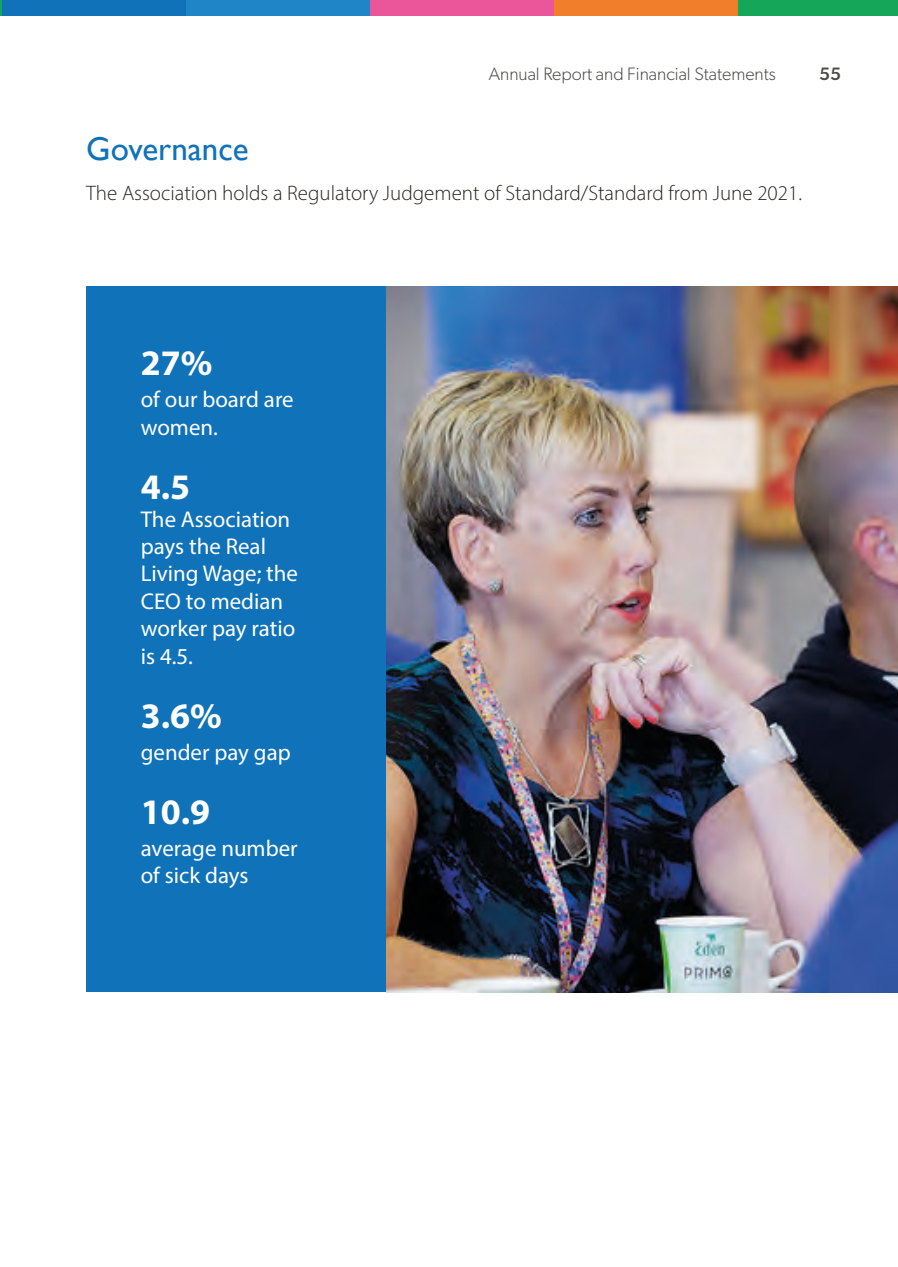
<style>
.page{position:relative;width:898px;height:1267px;background:#fff}
.page>*{position:absolute;margin:0;border:0;box-sizing:border-box;transform-origin:0 0}
.White_stat{font:700 36px "Myriad Pro";color:#fff}
.t1{font:33px "Gill Sans";color:#1072b9}
.White_stat_body{font:22.8px/27.5px "Myriad Pro";color:#fff}
.Stat{font:22.8px/27.5px "Myriad Pro";color:#fff}
.Body{font:300 21px "Myriad Pro";color:#272421}
.t2{font:300 18px "Gibson";color:#4b4b4a}
.t3{font:500 18px "Gibson";color:#4b4b4a}
</style>
<div class="page">
<div style="left:2px;top:0;width:184px;height:16px;background:#1072b9"></div>
<div style="left:186px;top:0;width:184px;height:16px;background:#1f85c7"></div>
<div style="left:370px;top:0;width:184px;height:16px;background:#eb5599"></div>
<div style="left:554px;top:0;width:184px;height:16px;background:#f07e2a"></div>
<div style="left:738px;top:0;width:159px;height:16px;background:#16a659"></div>
<div style="left:86px;top:286px;width:300px;height:706px;background:#1072b9"></div>
<img style="left:386px;top:286px;width:511px;height:706px">
<svg style="left:0;top:0;width:2px;height:16px"></svg>
<p class="t2" style="left:488px;top:63px;width:288px">Annual Report and Financial Statements</p>
<p class="t3" style="left:818px;top:63px;width:23px">55</p>
<h2 class="t1" style="left:86px;top:129px;width:164px">Governance</h2>
<p class="Body" style="left:86px;top:180px;width:717px">The Association holds a Regulatory Judgement of Standard/Standard from June 2021.</p>
<p class="White_stat" style="left:141px;top:340px;width:73px">27%</p>
<p class="Stat" style="left:141px;top:385px;width:154px">of our board are women.</p>
<p class="White_stat" style="left:141px;top:463px;width:51px">4.5</p>
<p class="White_stat_body" style="left:141px;top:505px;width:159px">The Association pays the Real<br>Living Wage; the<br>CEO to median worker pay ratio is 4.5.</p>
<p class="White_stat" style="left:141px;top:692px;width:83px">3.6%</p>
<p class="White_stat_body" style="left:141px;top:738px;width:151px">gender pay gap</p>
<p class="White_stat" style="left:141px;top:789px;width:71px">10.9</p>
<p class="White_stat_body" style="left:141px;top:834px;width:158px">average number of sick days</p>
</div>
